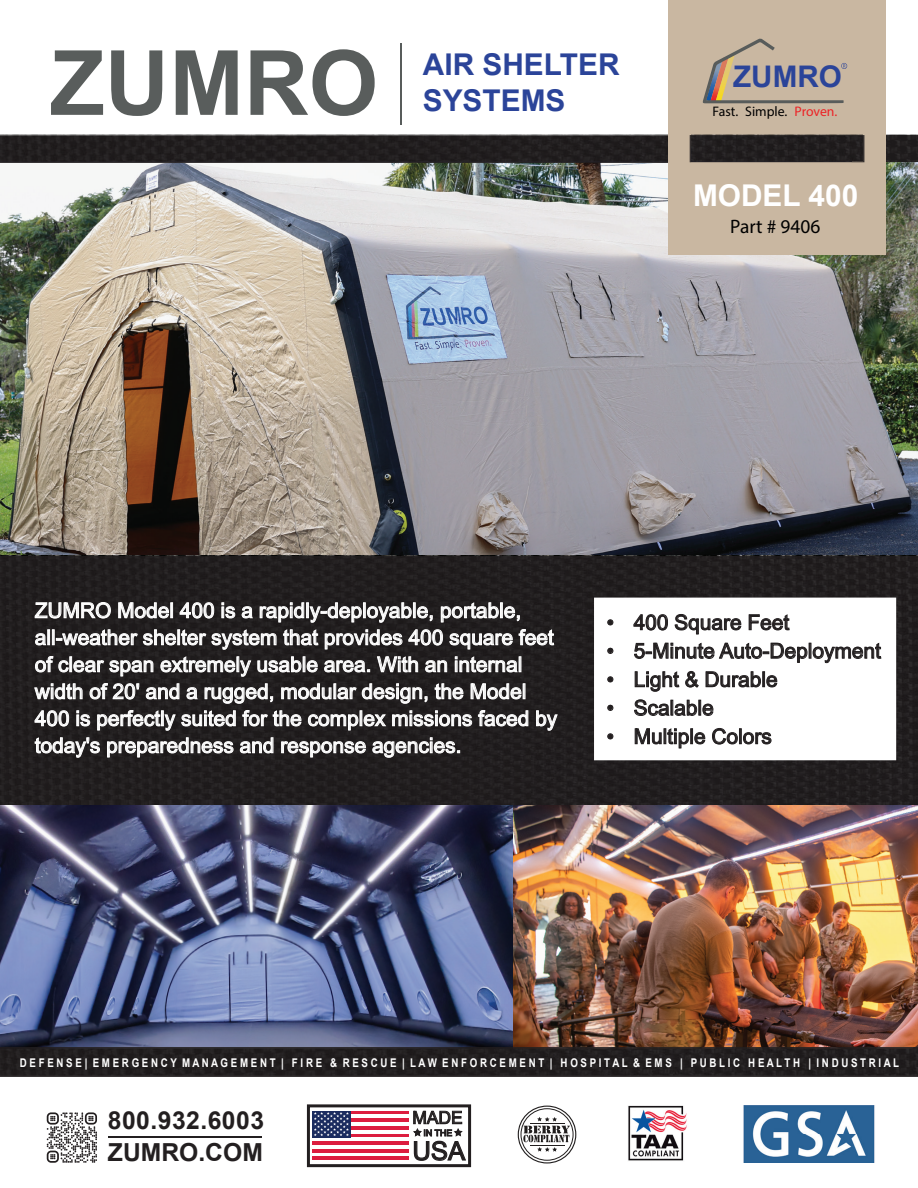
<style>
.page{position:relative;width:918px;height:1188px;background:#fff}
.page>*{position:absolute;margin:0;border:0;box-sizing:border-box;transform-origin:0 0}
.t1{font:700 90px "Arial";color:#595d5c}
.t2{font:700 30px/36px "Arial";color:#2b4499}
.t3{font:700 30px "Arial";color:#fff}
.t4{font:700 29.85px "Arial";color:#2b4499}
.t5{font:25.65px "Arial";color:#231f20}
.t6{font:700 24.75px "Arial";letter-spacing:.02em;color:#231f20}
.t7{font:700 24.75px "Arial";color:#231f20}
.t8{font:21px/27px "Arial";color:#fff}
.t9{font:21px "Arial";color:#231f20}
.t10{font:19.5px "Myriad Pro";color:#000}
.t11{font:17.4px "Arial";color:#231f20}
.t12{font:13.8px "Myriad Pro";color:#000}
.t13{font:700 12px "Arial";color:#fff;scale:.81 1}
.t14{font:8.85px "Arial";color:#231f20}
.s1{color:#ec2326}
</style>
<div class="page">
<img style="left:0;top:163px;width:918px;height:885px">
<div style="left:668px;top:0;width:218px;height:254px;background:#c9b7a1"></div>
<svg style="left:702px;top:38px;width:145px;height:65px"></svg>
<hr style="left:400px;top:44px;width:1px;height:81px;background:#585c5b">
<svg style="left:34px;top:600px;width:77px;height:19px"></svg>
<svg style="left:118px;top:600px;width:51px;height:19px"></svg>
<div style="left:170px;top:602px;width:3px;height:16px;border:1px solid #fff"></div>
<svg style="left:179px;top:602px;width:35px;height:17px"></svg>
<svg style="left:222px;top:602px;width:31px;height:17px"></svg>
<svg style="left:259px;top:602px;width:174px;height:21px;background:#5f5c5d"></svg>
<svg style="left:441px;top:602px;width:79px;height:21px;background:#5f5c5d"></svg>
<svg style="left:34px;top:629px;width:521px;height:75px;background:#4e4b4c"></svg>
<svg style="left:34px;top:710px;width:35px;height:17px"></svg>
<svg style="left:76px;top:710px;width:15px;height:17px"></svg>
<svg style="left:97px;top:710px;width:139px;height:21px;background:#5f5d5d"></svg>
<svg style="left:242px;top:710px;width:60px;height:17px"></svg>
<svg style="left:308px;top:710px;width:221px;height:21px;background:#5a5758"></svg>
<svg style="left:536px;top:710px;width:22px;height:21px"></svg>
<svg style="left:34px;top:737px;width:66px;height:21px"></svg>
<svg style="left:107px;top:737px;width:127px;height:21px;background:#5e5c5d"></svg>
<svg style="left:240px;top:737px;width:34px;height:17px"></svg>
<svg style="left:281px;top:741px;width:85px;height:17px"></svg>
<svg style="left:372px;top:737px;width:88px;height:21px;background:#5d5b5c"></svg>
<div style="left:594px;top:598px;width:302px;height:162px;background:#fff"></div>
<svg style="left:607px;top:619px;width:6px;height:6px"></svg>
<svg style="left:634px;top:614px;width:34px;height:16px"></svg>
<svg style="left:675px;top:614px;width:66px;height:20px"></svg>
<svg style="left:749px;top:614px;width:41px;height:16px"></svg>
<svg style="left:607px;top:648px;width:6px;height:6px"></svg>
<svg style="left:634px;top:643px;width:247px;height:20px"></svg>
<svg style="left:607px;top:676px;width:6px;height:6px"></svg>
<svg style="left:635px;top:671px;width:44px;height:21px"></svg>
<svg style="left:685px;top:671px;width:14px;height:17px"></svg>
<svg style="left:706px;top:671px;width:71px;height:16px"></svg>
<svg style="left:607px;top:705px;width:6px;height:6px"></svg>
<svg style="left:634px;top:700px;width:79px;height:16px"></svg>
<svg style="left:607px;top:733px;width:6px;height:6px"></svg>
<svg style="left:635px;top:728px;width:70px;height:20px"></svg>
<svg style="left:712px;top:728px;width:59px;height:16px"></svg>
<div style="left:0;top:135px;width:668px;height:27px;background:#211e1f"></div>
<hr style="left:0;top:162px;width:668px;height:1px;background:#292631">
<svg style="left:690px;top:135px;width:174px;height:28px;background:#272323"></svg>
<hr style="left:886px;top:162px;width:32px;height:1px;background:#292631">
<img style="left:886px;top:135px;width:32px;height:27px">
<div style="left:0;top:1048px;width:918px;height:28px;background:#221e1f"></div>
<hr style="left:0;top:1076px;width:918px;height:1px;background:#383435">
<img style="left:628px;top:1106px;width:59px;height:55px">
<div style="left:518px;top:1106px;width:58px;height:58px;border:1px solid #211e1e;border-radius:50%"></div>
<div style="left:521px;top:1108px;width:52px;height:53px;border:1px solid #211e1e;border-radius:50%"></div>
<svg style="left:523px;top:1117px;width:47px;height:35px"></svg>
<hr style="left:108px;top:1136px;width:153px;height:2px;background:#231f20">
<svg style="left:46px;top:1112px;width:51px;height:51px"></svg>
<div style="left:307px;top:1104px;width:164px;height:63px;background:#fff;border:3px solid #231f20"></div>
<svg style="left:413px;top:1110px;width:53px;height:51px"></svg>
<hr style="left:312px;top:1111px;width:97px;height:3px;background:#dc1d3f">
<hr style="left:312px;top:1118px;width:97px;height:4px;background:#dc1d3f">
<hr style="left:312px;top:1126px;width:97px;height:4px;background:#dc1d3f">
<hr style="left:312px;top:1134px;width:97px;height:3px;background:#dc1d3f">
<hr style="left:312px;top:1141px;width:97px;height:4px;background:#dc1d3f">
<hr style="left:312px;top:1149px;width:97px;height:4px;background:#dc1d3f">
<hr style="left:312px;top:1157px;width:97px;height:3px;background:#dc1d3f">
<div style="left:312px;top:1111px;width:39px;height:26px;background:#1b2c5f"></div>
<svg style="left:314px;top:1112px;width:35px;height:24px"></svg>
<img style="left:743px;top:1105px;width:132px;height:58px">
<h1 class="t1" style="left:50px;top:20px;width:330px">ZUMRO</h1>
<h2 class="t2" style="left:423px;top:47px;width:198px">AIR SHELTER<br>SYSTEMS</h2>
<h3 class="t4" style="left:733px;top:56px;width:110px">ZUMRO</h3>
<p class="t12" style="left:713px;top:103px;width:126px">Fast. Simple. <span class="s1">Proven.</span></p>
<h2 class="t3" style="left:693px;top:175px;width:167px">MODEL 400</h2>
<p class="t10" style="left:730px;top:214px;width:92px">Part # 9406</p>
<p class="t8" style="left:35px;top:597px;width:524px">ZUMRO Model 400 is a rapidly-deployable, portable, all-weather shelter system that provides 400 square feet of clear span extremely usable area. With an internal width of 20' and a rugged, modular design, the Model 400 is perfectly suited for the complex missions faced by today's preparedness and response agencies.</p>
<p class="t9" style="left:607px;top:608px;width:184px">• 400 Square Feet</p>
<p class="t9" style="left:607px;top:636px;width:276px">• 5-Minute Auto-Deployment</p>
<p class="t9" style="left:607px;top:665px;width:172px">• Light &amp; Durable</p>
<p class="t9" style="left:607px;top:693px;width:109px">• Scalable</p>
<p class="t9" style="left:607px;top:722px;width:167px">• Multiple Colors</p>
<p class="t13" style="left:20px;top:1054px;width:1087px">D E F E N S E | E M E R G E N C Y M A N A G E M E N T | F I R E &amp; R E S C U E | L A W E N F O R C E M E N T | H O S P I T A L &amp; E M S | P U B L I C H E A L T H | I N D U S T R I A L</p>
<p class="t6" style="left:108px;top:1103px;width:158px">800.932.6003</p>
<p class="t11" style="left:412px;top:1106px;width:52px">MADE</p>
<p class="t14" style="left:423px;top:1127px;width:30px">IN THE</p>
<p class="t5" style="left:412px;top:1133px;width:54px">USA</p>
<p class="t7" style="left:108px;top:1135px;width:156px">ZUMRO.COM</p>
</div>
